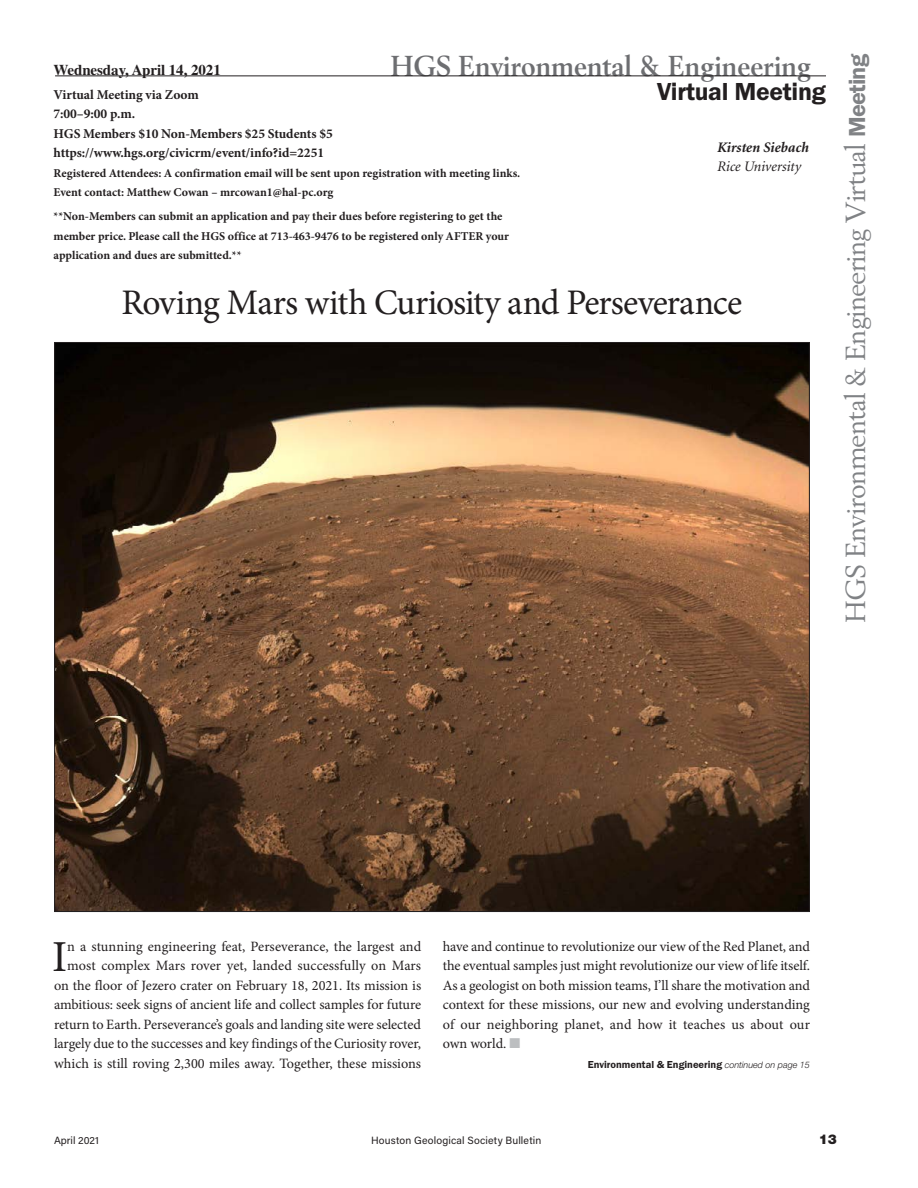
<style>
.page{position:relative;width:918px;height:1188px;background:#fff}
.page>*{position:absolute;margin:0;border:0;box-sizing:border-box;transform-origin:0 0}
.t1{font:44.25px "Minion Pro";color:#231f20}
.t2{font:36px "Minion Pro";letter-spacing:-.025em;color:#231f20}
.t3{font:700 28.5px "Berling";color:#6d6e71;scale:.95 1}
.t4{font:27.3px "Berling";letter-spacing:-.03em;color:#808285}
.t5{font:25.5px "Franklin Gothic URW Dem";letter-spacing:-.01em;color:#231f20}
.t6{font:700 15px "Times";letter-spacing:-.005em;color:#231f20}
.t7{font:italic 700 14.55px "Minion";letter-spacing:-.005em;color:#231f20}
.t8{font:italic 14.55px "Minion";letter-spacing:-.005em;color:#231f20}
.t9{font:14.25px/19.5px "Minion Pro";letter-spacing:-.005em;color:#231f20;text-align:right}
.t10{font:700 13.5px/19.5px "Minion Pro";letter-spacing:-.005em;color:#231f20}
.t11{font:900 13.5px "Helvetica Neue";color:#231f20}
.t12{font:700 12px/19.5px "Minion Pro";color:#231f20}
.t13{font:10.5px "Franklin Gothic URW Dem";color:#231f20}
.t14{font:10.5px "Acumin Pro";letter-spacing:.015em;color:#231f20}
.s1{font-family:"Franklin Gothic URW Dem";font-size:24px}
.s2{color:#bcbec0}
.s3{font-family:"Helvetica Neue";font-weight:300;font-style:italic;font-size:9px}
</style>
<div class="page">
<hr style="left:55px;top:76px;width:771px;height:1px;background:#231f20">
<img style="left:56px;top:344px;width:752px;height:566px">
<h3 class="t3" style="left:391px;top:49px;width:444px">HGS Environmental &amp; Engineering</h3>
<h3 class="t5" style="left:657px;top:76px;width:170px">Virtual Meeting</h3>
<p class="t6" style="left:54px;top:61px;width:169px">Wednesday, April 14, 2021</p>
<p class="t10" style="left:54px;top:85px;width:281px">Virtual Meeting via Zoom<br>7:00–9:00 p.m.<br>HGS Members $10 Non-Members $25 Students $5 https://www.hgs.org/civicrm/event/info?id=2251</p>
<p class="t12" style="left:54px;top:164px;width:468px">Registered Attendees: A confirmation email will be sent upon registration with meeting links.<br>Event contact: Matthew Cowan – mrcowan1@hal-pc.org</p>
<p class="t12" style="left:54px;top:207px;width:457px">**Non-Members can submit an application and pay their dues before registering to get the member price. Please call the HGS office at 713-463-9476 to be registered only AFTER your application and dues are submitted.**</p>
<h2 class="t2" style="left:122px;top:278px;width:622px">Roving Mars with Curiosity and Perseverance</h2>
<p class="t7" style="left:717px;top:140px;width:93px">Kirsten Siebach</p>
<p class="t8" style="left:717px;top:159px;width:85px">Rice University</p>
<h3 class="t4" style="left:839px;top:623px;width:571px;rotate:-90deg">HGS Environmental &amp; Engineering Virtual <span class="s1">Meeting</span></h3>
<p class="t9" style="left:54px;top:937px;width:369px">n a stunning engineering feat, Perseverance, the largest and most complex Mars rover yet, landed successfully on Mars on the floor of Jezero crater on February 18, 2021. Its mission is ambitious: seek signs of ancient life and collect samples for future return to Earth. Perseverance’s goals and landing site were selected largely due to the successes and key findings of the Curiosity rover, which is still roving 2,300 miles away. Together, these missions</p>
<p class="t9" style="left:443px;top:937px;width:369px;text-align:justify">have and continue to revolutionize our view of the Red Planet, and the eventual samples just might revolutionize our view of life itself.<br>As a geologist on both mission teams, I’ll share the motivation and context for these missions, our new and evolving understanding of our neighboring planet, and how it teaches us about our own world. <span class="s2">■</span></p>
<h1 class="t1" style="left:52px;top:927px;width:17px">I</h1>
<p class="t13" style="left:588px;top:1058px;width:224px">Environmental &amp; Engineering <span class="s3">continued on page 15</span></p>
<p class="t14" style="left:54px;top:1133px;width:46px">April 2021</p>
<p class="t14" style="left:371px;top:1133px;width:172px">Houston Geological Society Bulletin</p>
<p class="t11" style="left:819px;top:1132px;width:20px">13</p>
</div>
